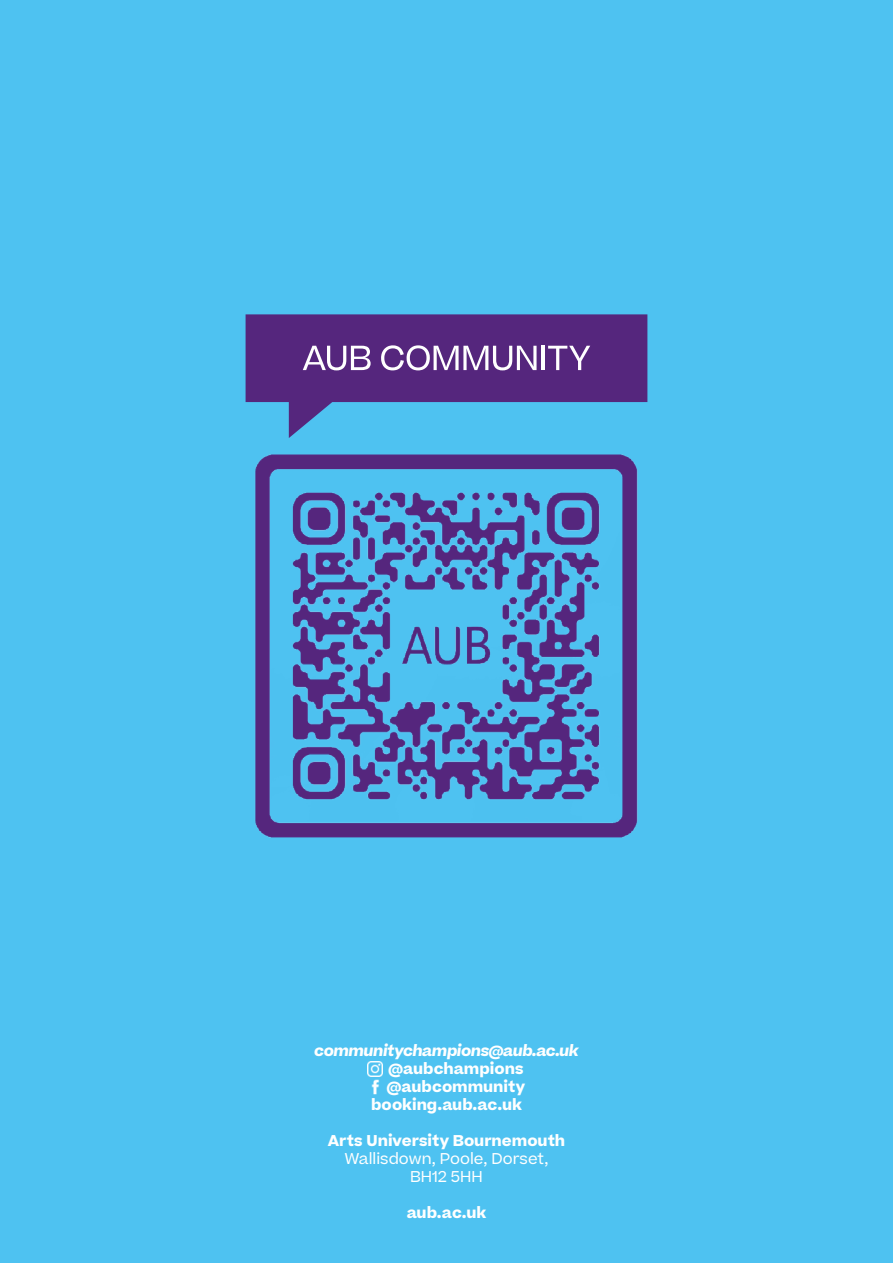
<style>
.page{position:relative;width:893px;height:1263px;background:#4ec2f1}
.page>*{position:absolute;margin:0;border:0;box-sizing:border-box;transform-origin:0 0}
.beatrice_body_white{font:700 15px "Beatrice";color:#fff}
.beatrice_body_white-2{font:15px/18px "Beatrice";color:#fff;text-align:center}
.beatrice_body_white-3{font:italic 700 15px "Beatrice";letter-spacing:-.03em;color:#fff}
</style>
<div class="page">
<img style="left:255px;top:454px;width:383px;height:384px">
<svg style="left:246px;top:314px;width:401px;height:124px;fill:#55267d"></svg>
<svg style="left:303px;top:346px;width:68px;height:24px;background:#9274ac"></svg>
<svg style="left:381px;top:345px;width:156px;height:25px;background:#8f70a9"></svg>
<hr style="left:541px;top:346px;width:4px;height:24px;background:#fff">
<svg style="left:548px;top:346px;width:42px;height:24px"></svg>
<img style="left:371px;top:1079px;width:9px;height:15px">
<img style="left:368px;top:1061px;width:15px;height:15px">
<p class="beatrice_body_white-3" style="left:314px;top:1040px;width:266px">communitychampions@aub.ac.uk</p>
<p class="beatrice_body_white" style="left:388px;top:1058px;width:137px">@aubchampions</p>
<p class="beatrice_body_white" style="left:387px;top:1076px;width:140px">@aubcommunity</p>
<p class="beatrice_body_white" style="left:371px;top:1094px;width:152px">booking.aub.ac.uk</p>
<p class="beatrice_body_white" style="left:328px;top:1130px;width:239px">Arts University Bournemouth</p>
<p class="beatrice_body_white-2" style="left:345px;top:1149px;width:205px">Wallisdown, Poole, Dorset,<br>BH12 5HH</p>
<p class="beatrice_body_white" style="left:407px;top:1202px;width:81px">aub.ac.uk</p>
</div>
